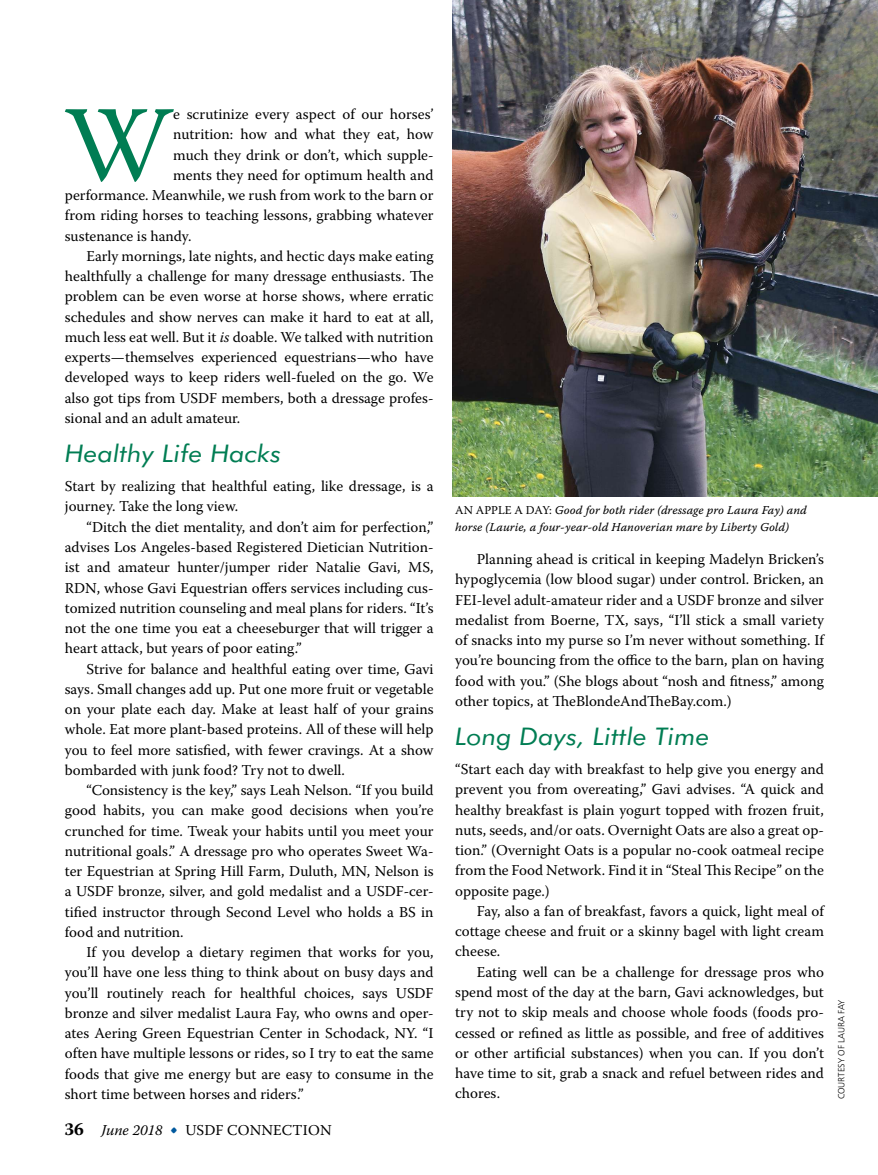
<style>
.page{position:relative;width:878px;height:1175px;background:#fff}
.page>*{position:absolute;margin:0;border:0;box-sizing:border-box;transform-origin:0 0}
.t1{font:107.25px "Warnock Pro";color:#007d53}
.t2{font:italic 24.3px "Futura BT";color:#007d53;scale:1.11 1}
.t3{font:15px/20.2px "Warnock Pro";color:#000;text-align:justify}
.t4{font:12px/16.5px "Warnock Pro It Capt";color:#000}
.t5{font:9px "Humanist 777 BT Light B";color:#000}
.s1{font-style:italic}
.s2{font-weight:700;font-size:18px}
.s3{font-size:21px;color:#00599e}
.s4{font-family:"Warnock Pro"}
</style>
<div class="page">
<img style="left:452px;top:0;width:426px;height:496px">
<p class="t1" style="left:64px;top:104px;width:111px">W</p>
<p class="t3" style="left:173px;top:105px;width:262px">e scrutinize every aspect of our horses’</p>
<p class="t3" style="left:173px;top:126px;width:262px">nutrition: how and what they eat, how</p>
<p class="t3" style="left:173px;top:146px;width:262px">much they drink or don’t, which supple-</p>
<p class="t3" style="left:173px;top:166px;width:262px">ments they need for optimum health and</p>
<p class="t3" style="left:65px;top:186px;width:370px">performance. Meanwhile, we rush from work to the barn or</p>
<p class="t3" style="left:65px;top:207px;width:370px">from riding horses to teaching lessons, grabbing whatever</p>
<p class="t3" style="left:65px;top:227px;width:128px">sustenance is handy.</p>
<p class="t3" style="left:86px;top:247px;width:348px">early mornings, late nights, and hectic days make eating</p>
<p class="t3" style="left:65px;top:267px;width:370px">healthfully a challenge for many dressage enthusiasts. The</p>
<p class="t3" style="left:65px;top:288px;width:370px">problem can be even worse at horse shows, where erratic</p>
<p class="t3" style="left:65px;top:308px;width:370px">schedules and show nerves can make it hard to eat at all,</p>
<p class="t3" style="left:65px;top:328px;width:370px">much less eat well. But it <span class="s1">is</span> doable. We talked with nutrition</p>
<p class="t3" style="left:65px;top:348px;width:370px">experts—themselves experienced equestrians—who have</p>
<p class="t3" style="left:65px;top:369px;width:370px">developed ways to keep riders well-fueled on the go. We</p>
<p class="t3" style="left:65px;top:389px;width:370px">also got tips from USDF members, both a dressage profes-</p>
<p class="t3" style="left:65px;top:409px;width:177px">sional and an adult amateur.</p>
<p class="t2" style="left:65px;top:438px;width:196px">Healthy Life Hacks</p>
<p class="t3" style="left:65px;top:477px;width:370px">Start by realizing that healthful eating, like dressage, is a</p>
<p class="t3" style="left:65px;top:498px;width:175px">journey. take the long view.</p>
<p class="t3" style="left:86px;top:518px;width:348px">“Ditch the diet mentality, and don’t aim for perfection,”</p>
<p class="t3" style="left:65px;top:538px;width:370px">advises Los angeles-based registered Dietician Nutrition-</p>
<p class="t3" style="left:65px;top:558px;width:370px">ist and amateur hunter/jumper rider Natalie Gavi, MS,</p>
<p class="t3" style="left:65px;top:579px;width:370px">rDN, whose Gavi equestrian offers services including cus-</p>
<p class="t3" style="left:65px;top:599px;width:370px">tomized nutrition counseling and meal plans for riders. “it’s</p>
<p class="t3" style="left:65px;top:619px;width:370px">not the one time you eat a cheeseburger that will trigger a</p>
<p class="t3" style="left:65px;top:639px;width:238px">heart attack, but years of poor eating.”</p>
<p class="t3" style="left:86px;top:660px;width:348px">Strive for balance and healthful eating over time, Gavi</p>
<p class="t3" style="left:65px;top:680px;width:370px">says. Small changes add up. Put one more fruit or vegetable</p>
<p class="t3" style="left:65px;top:700px;width:370px">on your plate each day. Make at least half of your grains</p>
<p class="t3" style="left:65px;top:720px;width:370px">whole. eat more plant-based proteins. all of these will help</p>
<p class="t3" style="left:65px;top:741px;width:370px">you to feel more satisfied, with fewer cravings. at a show</p>
<p class="t3" style="left:65px;top:761px;width:281px">bombarded with junk food? try not to dwell.</p>
<p class="t3" style="left:86px;top:781px;width:348px">“Consistency is the key,” says Leah Nelson. “if you build</p>
<p class="t3" style="left:65px;top:801px;width:370px">good habits, you can make good decisions when you’re</p>
<p class="t3" style="left:65px;top:822px;width:370px">crunched for time. tweak your habits until you meet your</p>
<p class="t3" style="left:65px;top:842px;width:370px">nutritional goals.” a dressage pro who operates Sweet Wa-</p>
<p class="t3" style="left:65px;top:862px;width:370px">ter equestrian at Spring Hill Farm, Duluth, MN, Nelson is</p>
<p class="t3" style="left:65px;top:882px;width:370px">a USDF bronze, silver, and gold medalist and a USDF-cer-</p>
<p class="t3" style="left:65px;top:903px;width:370px">tified instructor through Second Level who holds a BS in</p>
<p class="t3" style="left:65px;top:923px;width:120px">food and nutrition.</p>
<p class="t3" style="left:86px;top:943px;width:348px">if you develop a dietary regimen that works for you,</p>
<p class="t3" style="left:65px;top:963px;width:370px">you’ll have one less thing to think about on busy days and</p>
<p class="t3" style="left:65px;top:984px;width:370px">you’ll routinely reach for healthful choices, says USDF</p>
<p class="t3" style="left:65px;top:1004px;width:370px">bronze and silver medalist Laura Fay, who owns and oper-</p>
<p class="t3" style="left:65px;top:1024px;width:370px">ates aering Green equestrian Center in Schodack, Ny. “i</p>
<p class="t3" style="left:65px;top:1044px;width:370px">often have multiple lessons or rides, so i try to eat the same</p>
<p class="t3" style="left:65px;top:1065px;width:370px">foods that give me energy but are easy to consume in the</p>
<p class="t3" style="left:65px;top:1085px;width:240px">short time between horses and riders.”</p>
<p class="t3" style="left:64px;top:1121px;width:268px"><span class="s2">36</span> <span class="s1">June 2018</span> <span class="s3">•</span> USDF CoNNeCtioN</p>
<p class="t4" style="left:455px;top:503px;width:353px"><span class="s4">aN aPPLe a Day:</span> Good for both rider (dressage pro Laura Fay) and horse (Laurie, a four-year-old Hanoverian mare by Liberty Gold)</p>
<p class="t3" style="left:455px;top:550px;width:370px;text-indent:22px">Planning ahead is critical in keeping Madelyn Bricken’s hypoglycemia (low blood sugar) under control. Bricken, an Fei-level adult-amateur rider and a USDF bronze and silver medalist from Boerne, tX, says, “i’ll stick a small variety of snacks into my purse so i’m never without something. if you’re bouncing from the office to the barn, plan on having food with you.” (She blogs about “nosh and fitness,” among other topics, at TheBlondeandTheBay.com.)</p>
<p class="t2" style="left:455px;top:721px;width:230px">Long Days, Little Time</p>
<p class="t3" style="left:455px;top:760px;width:370px">“Start each day with breakfast to help give you energy and</p>
<p class="t3" style="left:455px;top:780px;width:370px">prevent you from overeating,” Gavi advises. “a quick and</p>
<p class="t3" style="left:455px;top:801px;width:370px">healthy breakfast is plain yogurt topped with frozen fruit,</p>
<p class="t3" style="left:455px;top:821px;width:370px">nuts, seeds, and/or oats. overnight oats are also a great op-</p>
<p class="t3" style="left:455px;top:841px;width:370px">tion.” (overnight oats is a popular no-cook oatmeal recipe</p>
<p class="t3" style="left:455px;top:861px;width:370px">from the Food Network. Find it in “Steal This recipe” on the</p>
<p class="t3" style="left:455px;top:882px;width:96px">opposite page.)</p>
<p class="t3" style="left:477px;top:902px;width:348px">Fay, also a fan of breakfast, favors a quick, light meal of</p>
<p class="t3" style="left:455px;top:922px;width:370px">cottage cheese and fruit or a skinny bagel with light cream</p>
<p class="t3" style="left:455px;top:942px;width:47px">cheese.</p>
<p class="t3" style="left:477px;top:963px;width:348px">eating well can be a challenge for dressage pros who</p>
<p class="t3" style="left:455px;top:983px;width:370px">spend most of the day at the barn, Gavi acknowledges, but</p>
<p class="t3" style="left:455px;top:1003px;width:370px">try not to skip meals and choose whole foods (foods pro-</p>
<p class="t3" style="left:455px;top:1023px;width:370px">cessed or refined as little as possible, and free of additives</p>
<p class="t3" style="left:455px;top:1044px;width:370px">or other artificial substances) when you can. if you don’t</p>
<p class="t3" style="left:455px;top:1064px;width:370px">have time to sit, grab a snack and refuel between rides and</p>
<p class="t3" style="left:455px;top:1084px;width:47px">chores.</p>
<p class="t5" style="left:837px;top:1099px;width:101px;rotate:-90deg">COURTESY OF LAURA FAY</p>
</div>
